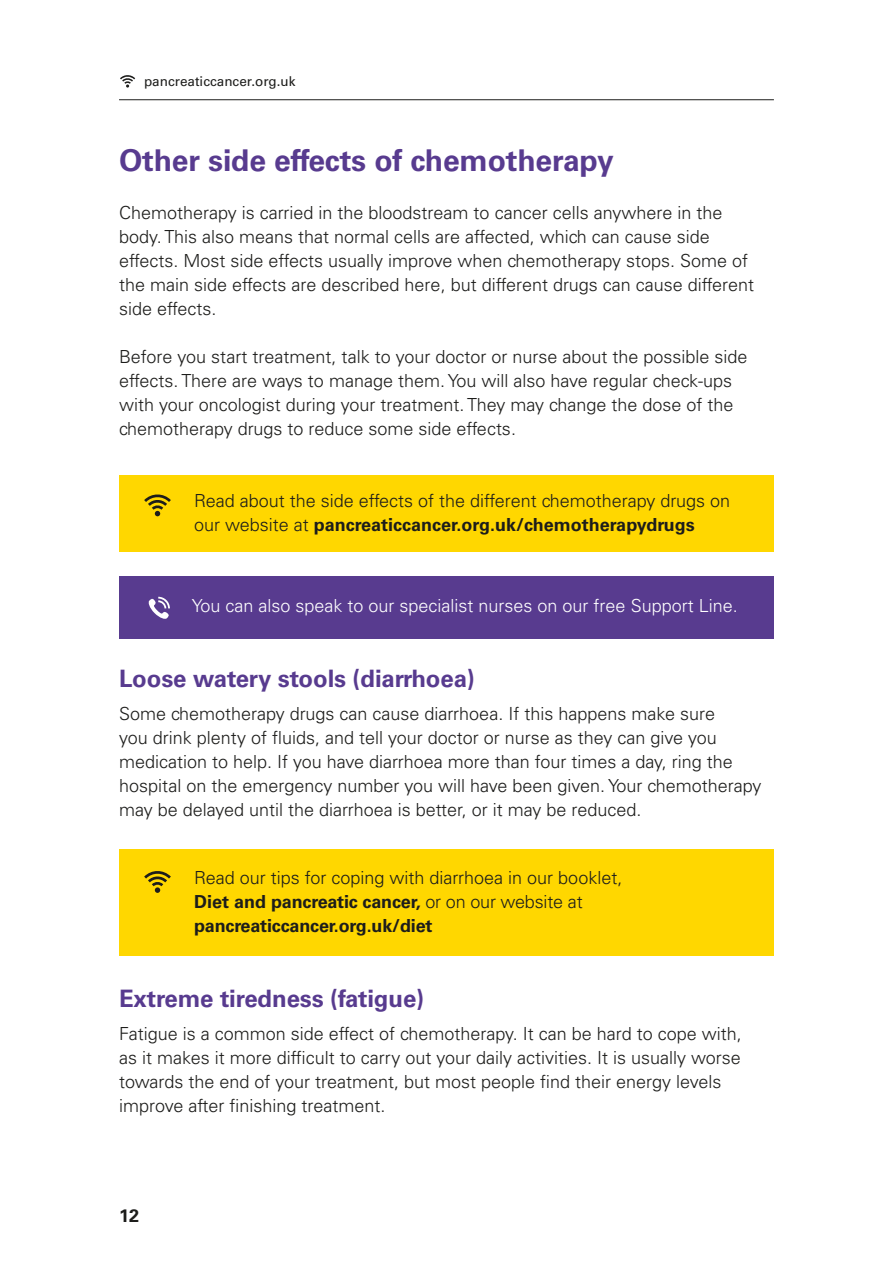
<style>
.page{position:relative;width:893px;height:1263px;background:#fff}
.page>*{position:absolute;margin:0;border:0;box-sizing:border-box;transform-origin:0 0}
.t1{font:700 30px "Univers LT Std";letter-spacing:-.005em;color:#583b8f}
.t2{font:700 24px "Univers LT Std";letter-spacing:-.005em;color:#583b8f}
.t3{font:300 18px/24px "Univers LT Std";color:#1d1d1b}
.t4{font:300 18px "Univers LT Std";color:#fff}
.t5{font:700 18px "Univers LT Std";color:#1d1d1b}
.t6{font:13.5px "Univers LT Std";color:#1d1d1b}
.s1{font-weight:700}
</style>
<div class="page">
<hr style="left:119px;top:99px;width:655px;height:1px;background:#1d1d1b">
<svg style="left:120px;top:75px;width:15px;height:13px"></svg>
<div style="left:119px;top:849px;width:654px;height:107px;background:#ffd700"></div>
<div style="left:119px;top:576px;width:655px;height:62px;background:#583b8f"></div>
<div style="left:119px;top:475px;width:655px;height:77px;background:#ffd700"></div>
<svg style="left:144px;top:494px;width:27px;height:22px"></svg>
<svg style="left:148px;top:597px;width:22px;height:22px"></svg>
<svg style="left:144px;top:871px;width:27px;height:22px"></svg>
<p class="t6" style="left:144px;top:73px;width:153px">pancreaticcancer.org.uk</p>
<h1 class="t1" style="left:119px;top:143px;width:496px">Other side effects of chemotherapy</h1>
<p class="t3" style="left:119px;top:201px;width:637px">Chemotherapy is carried in the bloodstream to cancer cells anywhere in the body. This also means that normal cells are affected, which can cause side effects. Most side effects usually improve when chemotherapy stops. Some of the main side effects are described here, but different drugs can cause different side effects.</p>
<p class="t3" style="left:119px;top:345px;width:630px">Before you start treatment, talk to your doctor or nurse about the possible side effects. There are ways to manage them. You will also have regular check-ups with your oncologist during your treatment. They may change the dose of the chemotherapy drugs to reduce some side effects.</p>
<p class="t3" style="left:194px;top:489px;width:538px">Read about the side effects of the different chemotherapy drugs on our website at <span class="s1">pancreaticcancer.org.uk/chemotherapydrugs</span></p>
<p class="t4" style="left:192px;top:595px;width:547px">You can also speak to our specialist nurses on our free Support Line.</p>
<h2 class="t2" style="left:119px;top:665px;width:357px">Loose watery stools (diarrhoea)</h2>
<p class="t3" style="left:119px;top:702px;width:644px">Some chemotherapy drugs can cause diarrhoea. If this happens make sure<br>you drink plenty of fluids, and tell your doctor or nurse as they can give you medication to help. If you have diarrhoea more than four times a day, ring the hospital on the emergency number you will have been given. Your chemotherapy may be delayed until the diarrhoea is better, or it may be reduced.</p>
<p class="t3" style="left:194px;top:865px;width:430px">Read our tips for coping with diarrhoea in our booklet,<br><span class="s1">Diet and pancreatic cancer,</span> or on our website at <span class="s1">pancreaticcancer.org.uk/diet</span></p>
<h2 class="t2" style="left:119px;top:984px;width:307px">Extreme tiredness (fatigue)</h2>
<p class="t3" style="left:119px;top:1021px;width:624px">Fatigue is a common side effect of chemotherapy. It can be hard to cope with, as it makes it more difficult to carry out your daily activities. It is usually worse towards the end of your treatment, but most people find their energy levels improve after finishing treatment.</p>
<p class="t5" style="left:119px;top:1205px;width:22px">12</p>
</div>
